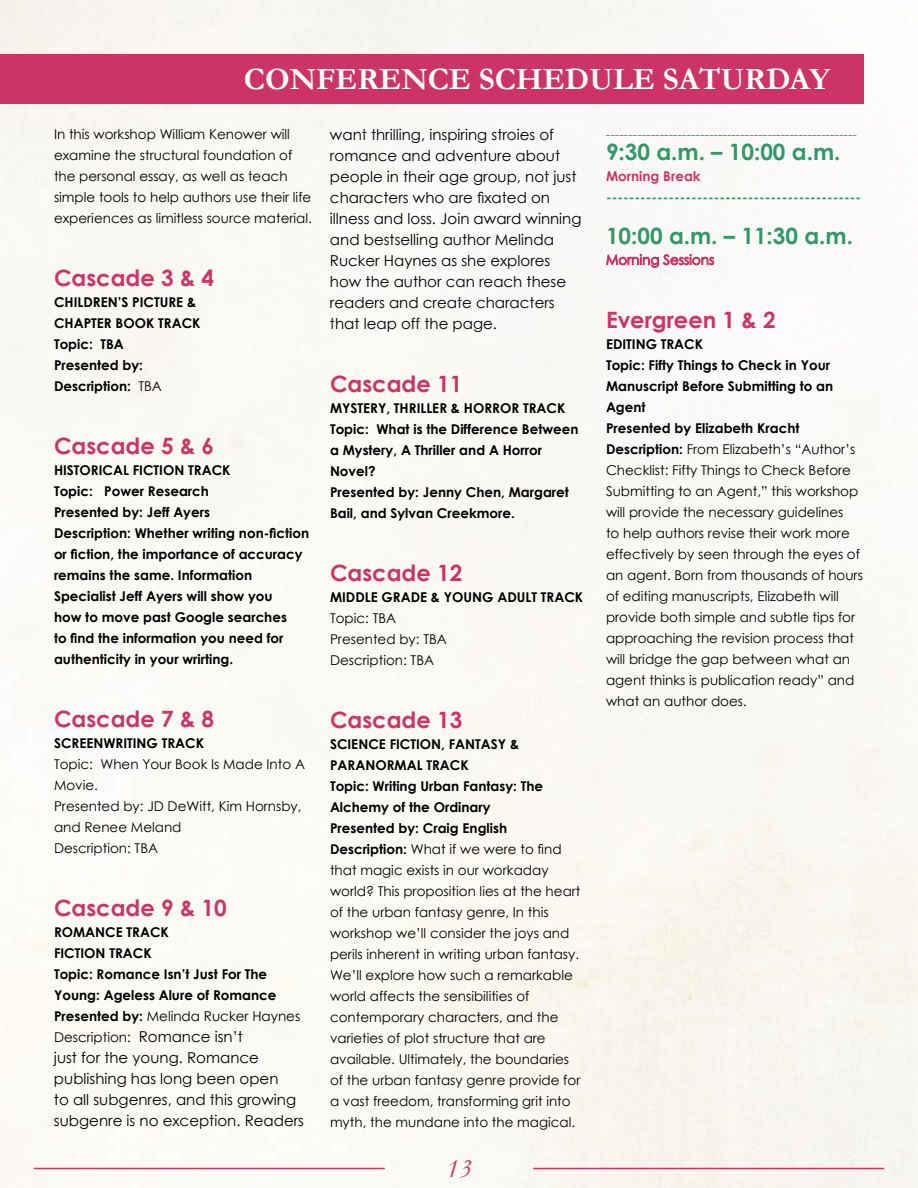
<style>
.page{position:relative;width:918px;height:1188px;background:#fff}
.page>*{position:absolute;margin:0;border:0;box-sizing:border-box;transform-origin:0 0}
.t1{font:700 31.2px "Garamond";color:#fff}
.t2{font:italic 27px "Garamond";color:#cd3466}
.t3{font:700 22.5px "Century Gothic";color:#cd3466}
.t4{font:700 22.5px "Century Gothic";color:#319866}
.t5{font:15px/21px "Century Gothic";color:#000}
.t6{font:13.5px/21px "Century Gothic";color:#000}
.t7{font:700 13.5px/21px "Century Gothic";color:#000}
.t8{font:13.5px "Century Gothic";color:#319866}
.t9{font:700 13.5px "Century Gothic";color:#319866}
.t10{font:13.5px "Century Gothic";color:#cd3466}
.t11{font:700 13.5px "Century Gothic";color:#cd3466}
.s1{font-weight:400}
.s2{font-weight:400;font-size:15px}
.s3{font-weight:700}
</style>
<div class="page">
<div style="left:0;top:54px;width:864px;height:50px;background:#cd3466"></div>
<hr style="left:34px;top:1168px;width:351px;height:1px;background:#cd3466">
<hr style="left:533px;top:1168px;width:351px;height:1px;background:#cd3466">
<svg style="left:606px;top:253px;width:109px;height:15px"></svg>
<h1 class="t1" style="left:244px;top:58px;width:588px">CONFERENCE SCHEDULE SATURDAY</h1>
<p class="t6" style="left:54px;top:123px;width:259px">In this workshop William Kenower will examine the structural foundation of the personal essay, as well as teach simple tools to help authors use their life experiences as limitless source material.</p>
<h3 class="t3" style="left:54px;top:260px;width:162px">Cascade 3 &amp; 4</h3>
<p class="t7" style="left:54px;top:291px;width:148px">CHILDREN’S PICTURE &amp;<br>CHAPTER BOOK TRACK<br>Topic: TBA<br>Presented by:<br>Description: <span class="s1">TBA</span></p>
<h3 class="t3" style="left:54px;top:428px;width:162px">Cascade 5 &amp; 6</h3>
<p class="t7" style="left:54px;top:459px;width:257px">HISTORICAL FICTION TRACK<br>Topic: Power Research<br>Presented by: Jeff Ayers<br>Description: Whether writing non-fiction or fiction, the importance of accuracy remains the same. Information<br>Specialist Jeff Ayers will show you<br>how to move past Google searches<br>to find the information you need for authenticity in your wrirting.</p>
<h3 class="t3" style="left:54px;top:701px;width:162px">Cascade 7 &amp; 8</h3>
<p class="t7" style="left:54px;top:732px;width:152px">SCREENWRITING TRACK</p>
<p class="t6" style="left:54px;top:753px;width:253px">Topic: When Your Book Is Made Into A<br>Movie.<br>Presented by: JD DeWitt, Kim Hornsby, and Renee Meland<br>Description: TBA</p>
<h3 class="t3" style="left:54px;top:890px;width:174px">Cascade 9 &amp; 10</h3>
<p class="t7" style="left:54px;top:921px;width:248px">ROMANCE TRACK<br>FICTION TRACK<br>Topic: Romance Isn’t Just For The<br>Young: Ageless Alure of Romance<br>Presented by: <span class="s1">Melinda Rucker Haynes<br>Description:</span> <span class="s2">Romance isn’t</span></p>
<p class="t5" style="left:54px;top:1046px;width:252px">just for the young. Romance publishing has long been open<br>to all subgenres, and this growing subgenre is no exception. Readers</p>
<p class="t5" style="left:330px;top:124px;width:253px">want thrilling, inspiring stroies of romance and adventure about people in their age group, not just characters who are fixated on illness and loss. Join award winning and bestselling author Melinda<br>Rucker Haynes as she explores how the author can reach these readers and create characters that leap off the page.</p>
<h3 class="t3" style="left:330px;top:366px;width:134px">Cascade 11</h3>
<p class="t7" style="left:330px;top:397px;width:250px">MYSTERY, THRILLER &amp; HORROR TRACK<br>Topic: What is the Difference Between a Mystery, A Thriller and A Horror<br>Novel?<br>Presented by: Jenny Chen, Margaret<br>Bail, and Sylvan Creekmore.</p>
<h3 class="t3" style="left:330px;top:555px;width:134px">Cascade 12</h3>
<p class="t7" style="left:330px;top:586px;width:255px">MIDDLE GRADE &amp; YOUNG ADULT TRACK</p>
<p class="t6" style="left:330px;top:607px;width:118px">Topic: TBA<br>Presented by: TBA<br>Description: TBA</p>
<h3 class="t3" style="left:330px;top:702px;width:134px">Cascade 13</h3>
<p class="t6" style="left:330px;top:733px;width:252px"><span class="s3">SCIENCE FICTION, FANTASY &amp; PARANORMAL TRACK<br>Topic: Writing Urban Fantasy: The Alchemy of the Ordinary<br>Presented by: Craig English Description:</span> What if we were to find that magic exists in our workaday world? This proposition lies at the heart of the urban fantasy genre, In this workshop we’ll consider the joys and perils inherent in writing urban fantasy.<br>We’ll explore how such a remarkable world affects the sensibilities of contemporary characters, and the varieties of plot structure that are available. Ultimately, the boundaries of the urban fantasy genre provide for a vast freedom, transforming grit into myth, the mundane into the magical.</p>
<h2 class="t2" style="left:446px;top:1151px;width:27px">13</h2>
<p class="t8" style="left:606px;top:124px;width:252px">--------------------------------------------------------</p>
<h3 class="t4" style="left:606px;top:134px;width:236px">9:30 a.m. – 10:00 a.m.</h3>
<p class="t11" style="left:606px;top:165px;width:96px">Morning Break</p>
<p class="t9" style="left:606px;top:186px;width:257px">---------------------------------------------</p>
<h3 class="t4" style="left:606px;top:218px;width:249px">10:00 a.m. – 11:30 a.m.</h3>
<p class="t10" style="left:606px;top:250px;width:110px">Morning Sessions</p>
<h3 class="t3" style="left:606px;top:302px;width:171px">Evergreen 1 &amp; 2</h3>
<p class="t6" style="left:606px;top:333px;width:258px"><span class="s3">EDITING TRACK<br>Topic: Fifty Things to Check in Your Manuscript Before Submitting to an Agent<br>Presented by Elizabeth Kracht Description:</span> From Elizabeth’s “Author’s Checklist: Fifty Things to Check Before Submitting to an Agent,” this workshop will provide the necessary guidelines<br>to help authors revise their work more effectively by seen through the eyes of an agent. Born from thousands of hours of editing manuscripts, Elizabeth will provide both simple and subtle tips for approaching the revision process that will bridge the gap between what an agent thinks is publication ready” and what an author does.</p>
</div>
